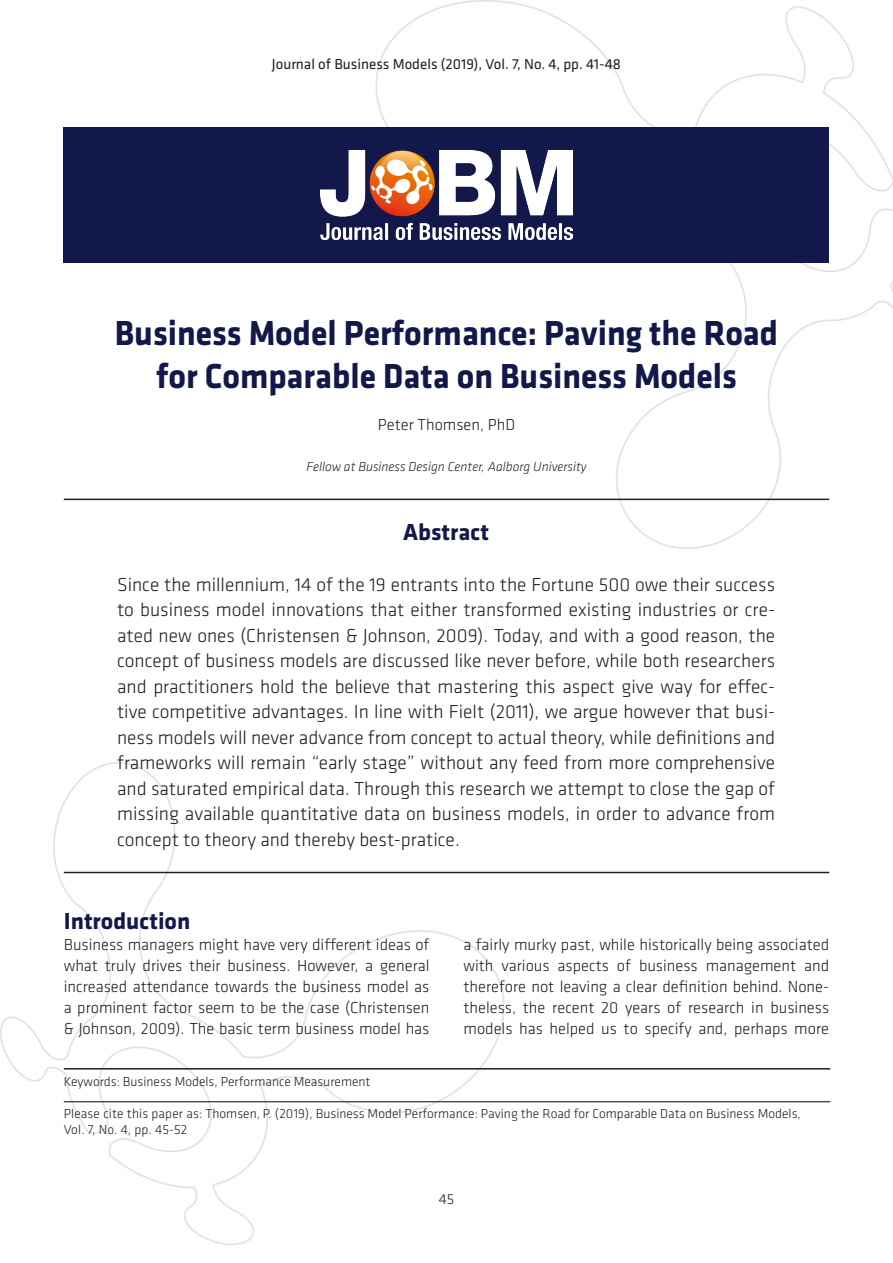
<style>
.page{position:relative;width:893px;height:1263px;background:#fff}
.page>*{position:absolute;margin:0;border:0;box-sizing:border-box;transform-origin:0 0}
.t1{font:700 36px/43.2px "Klavika";color:#13184a;text-align:center;scale:.94 1}
.t2{font:700 24px "Klavika";color:#13184a}
.t3{font:300 19.5px/25.5px "Klavika";color:#231f20;text-align:justify}
.t4{font:300 16.5px/21px "Klavika";color:#231f20;text-align:justify}
.t5{font:15px "Klavika";color:#231f20}
.t6{font:300 15px "Klavika";color:#231f20}
.t7{font:300 13.5px/16.2px "Klavika";color:#231f20}
.t8{font:italic 300 13.5px "Klavika";color:#231f20}
</style>
<div class="page">
<img style="left:0;top:0;width:893px;height:1244px">
<div style="left:64px;top:128px;width:765px;height:135px;background:#13184a"></div>
<img style="left:321px;top:151px;width:251px;height:88px">
<hr style="left:64px;top:1068px;width:766px;height:1px;background:#231f20">
<hr style="left:64px;top:1101px;width:766px;height:1px;background:#150002">
<hr style="left:64px;top:499px;width:765px;height:1px;background:#231f20">
<hr style="left:64px;top:872px;width:765px;height:1px;background:#231f20">
<p class="t5" style="left:272px;top:56px;width:351px">Journal of Business Models (2019), Vol. 7, No. 4, pp. 41-48</p>
<h1 class="t1" style="left:115px;top:312px;width:707px">Business Model Performance: Paving the Road for Comparable Data on Business Models</h1>
<p class="t4" style="left:378px;top:415px;width:139px">Peter Thomsen, PhD</p>
<p class="t8" style="left:306px;top:459px;width:282px">Fellow at Business Design Center, Aalborg University</p>
<p class="t2" style="left:403px;top:519px;width:87px">Abstract</p>
<p class="t3" style="left:117px;top:572px;width:660px">Since the millennium, 14 of the 19 entrants into the Fortune 500 owe their success to business model innovations that either transformed existing industries or cre&shy;ated new ones (Christensen &amp; Johnson, 2009). Today, and with a good reason, the concept of business models are discussed like never before, while both researchers and practitioners hold the believe that mastering this aspect give way for effec&shy;tive competitive advantages. In line with Fielt (2011), we argue however that busi&shy;ness models will never advance from concept to actual theory, while definitions and frameworks will remain “early stage” without any feed from more comprehensive and saturated empirical data. Through this research we attempt to close the gap of missing available quantitative data on business models, in order to advance from concept to theory and thereby best-pratice.</p>
<p class="t2" style="left:64px;top:908px;width:128px">Introduction</p>
<p class="t4" style="left:64px;top:934px;width:367px">Business managers might have very different ideas of what truly drives their business. However, a general increased attendance towards the business model as a prominent factor seem to be the case (Christensen &amp; Johnson, 2009). The basic term business model has</p>
<p class="t4" style="left:463px;top:934px;width:367px">a fairly murky past, while historically being associated with various aspects of business management and therefore not leaving a clear definition behind. None&shy;theless, the recent 20 years of research in business models has helped us to specify and, perhaps more</p>
<p class="t7" style="left:64px;top:1073px;width:308px">Keywords: Business Models, Performance Measurement</p>
<p class="t7" style="left:64px;top:1105px;width:738px">Please cite this paper as: Thomsen, P. (2019), Business Model Performance: Paving the Road for Comparable Data on Business Models,<br>Vol. 7, No. 4, pp. 45-52</p>
<p class="t6" style="left:439px;top:1191px;width:17px">45</p>
</div>
